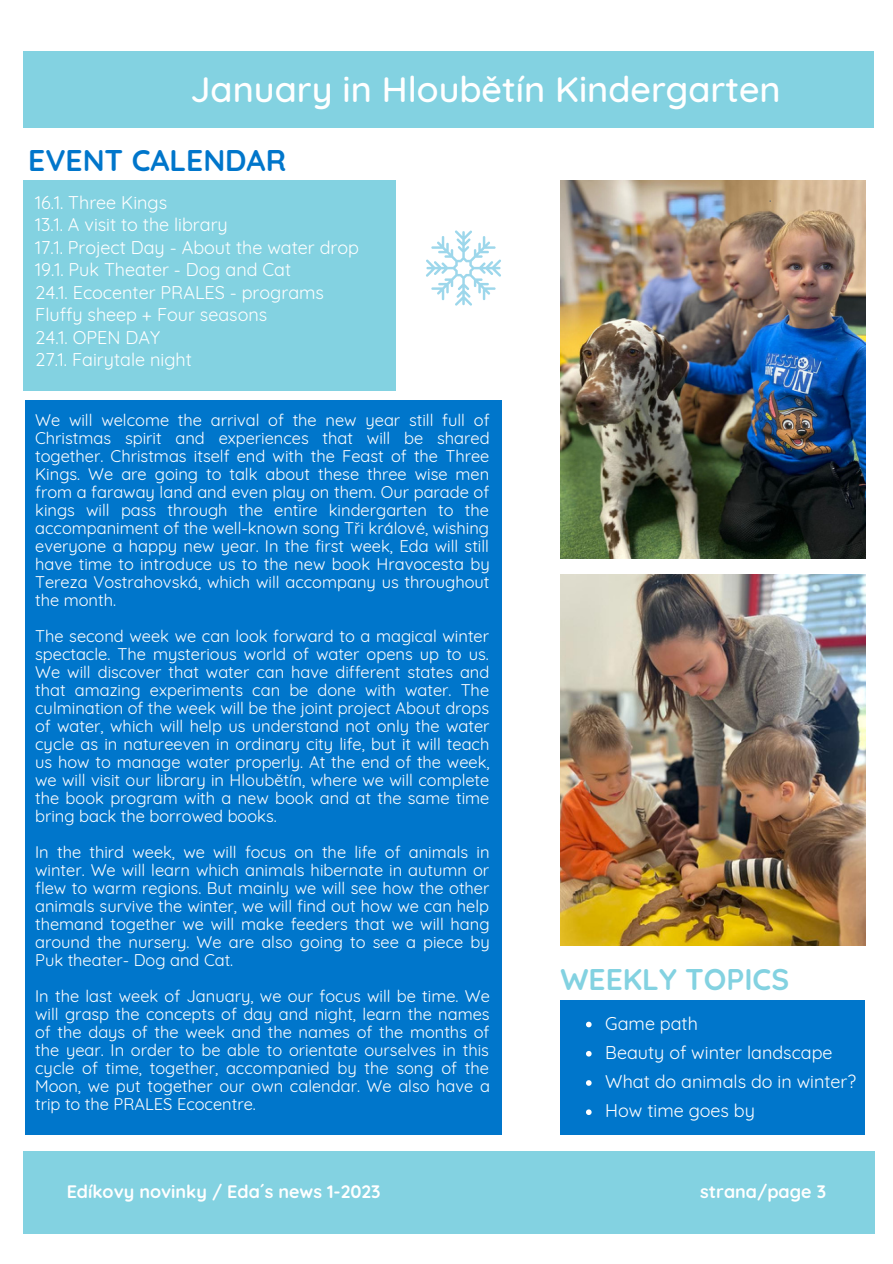
<style>
.page{position:relative;width:893px;height:1264px;background:#fff}
.page>*{position:absolute;margin:0;border:0;box-sizing:border-box;transform-origin:0 0}
.t1{font:500 36px "Quicksand";color:#fff}
.t2{font:700 29.85px "Quicksand";color:#0076cb}
.t3{font:700 29.85px "Quicksand";color:#83d2e1}
.t4{font:18px/22.5px "Quicksand";color:#fff}
.t5{font:700 18px "Quicksand";color:#fff}
.t6{font:17.85px "Quicksand";color:#737373}
.t7{font:16.5px/18px "Quicksand";color:#fff;text-align:justify}
</style>
<div class="page">
<div style="left:822px;top:1151px;width:52px;height:82px;background:#83d2e1"></div>
<div style="left:76px;top:1151px;width:746px;height:82px;background:#83d2e1"></div>
<div style="left:23px;top:1151px;width:53px;height:82px;background:#83d2e1"></div>
<div style="left:23px;top:51px;width:850px;height:77px;background:#83d2e1"></div>
<div style="left:25px;top:400px;width:477px;height:734px;background:#0076cb"></div>
<div style="left:23px;top:180px;width:372px;height:211px;background:#83d2e1"></div>
<div style="left:560px;top:1000px;width:305px;height:134px;background:#0076cb"></div>
<img style="left:560px;top:180px;width:305px;height:378px">
<img style="left:560px;top:574px;width:305px;height:371px">
<svg style="left:426px;top:230px;width:75px;height:75px"></svg>
<svg style="left:586px;top:1021px;width:5px;height:6px"></svg>
<svg style="left:586px;top:1051px;width:5px;height:5px"></svg>
<svg style="left:586px;top:1080px;width:5px;height:5px"></svg>
<svg style="left:586px;top:1109px;width:5px;height:5px"></svg>
<h1 class="t1" style="left:190px;top:66px;width:592px">January in Hloubětín Kindergarten</h1>
<h2 class="t2" style="left:28px;top:141px;width:259px">EVENT CALENDAR</h2>
<p class="t4" style="left:35px;top:191px;width:325px">16.1. Three Kings<br>13.1. A visit to the library<br>17.1. Project Day - About the water drop<br>19.1. Puk Theater - Dog and Cat<br>24.1. Ecocenter PRALES - programs<br>Fluffy sheep + Four seasons<br>24.1. OPEN DAY<br>27.1. Fairytale night</p>
<p class="t7" style="left:35px;top:410px;width:456px">We will welcome the arrival of the new year still full of Christmas spirit and experiences that will be shared together. Christmas itself end with the Feast of the Three Kings. We are going to talk about these three wise men from a faraway land and even play on them. Our parade of kings will pass through the entire kindergarten to the accompaniment of the well-known song Tři králové, wishing everyone a happy new year. In the first week, Eda will still have time to introduce us to the new book Hravocesta by Tereza Vostrahovská, which will accompany us throughout the month.</p>
<p class="t7" style="left:35px;top:626px;width:456px">The second week we can look forward to a magical winter spectacle. The mysterious world of water opens up to us.<br>We will discover that water can have different states and that amazing experiments can be done with water. The culmination of the week will be the joint project About drops of water, which will help us understand not only the water cycle as in natureeven in ordinary city life, but it will teach us how to manage water properly. At the end of the week, we will visit our library in Hloubětín, where we will complete the book program with a new book and at the same time bring back the borrowed books.</p>
<p class="t7" style="left:35px;top:842px;width:456px">In the third week, we will focus on the life of animals in winter. We will learn which animals hibernate in autumn or flew to warm regions. But mainly we will see how the other animals survive the winter, we will find out how we can help themand together we will make feeders that we will hang around the nursery. We are also going to see a piece by Puk theater- Dog and Cat.</p>
<p class="t7" style="left:35px;top:986px;width:456px">In the last week of January, we our focus will be time. We will grasp the concepts of day and night, learn the names of the days of the week and the names of the months of the year. In order to be able to orientate ourselves in this cycle of time, together, accompanied by the song of the Moon, we put together our own calendar. We also have a trip to the PRALES Ecocentre.</p>
<p class="t6" style="left:768px;top:184px;width:5px">.</p>
<h2 class="t3" style="left:560px;top:959px;width:230px">WEEKLY TOPICS</h2>
<p class="t4" style="left:605px;top:1008px;width:252px;line-height:29.2px">Game path<br>Beauty of winter landscape<br>What do animals do in winter?<br>How time goes by</p>
<p class="t5" style="left:67px;top:1179px;width:315px">Edíkovy novinky / Eda´s news 1-2023</p>
<p class="t5" style="left:700px;top:1179px;width:127px">strana/page 3</p>
</div>
